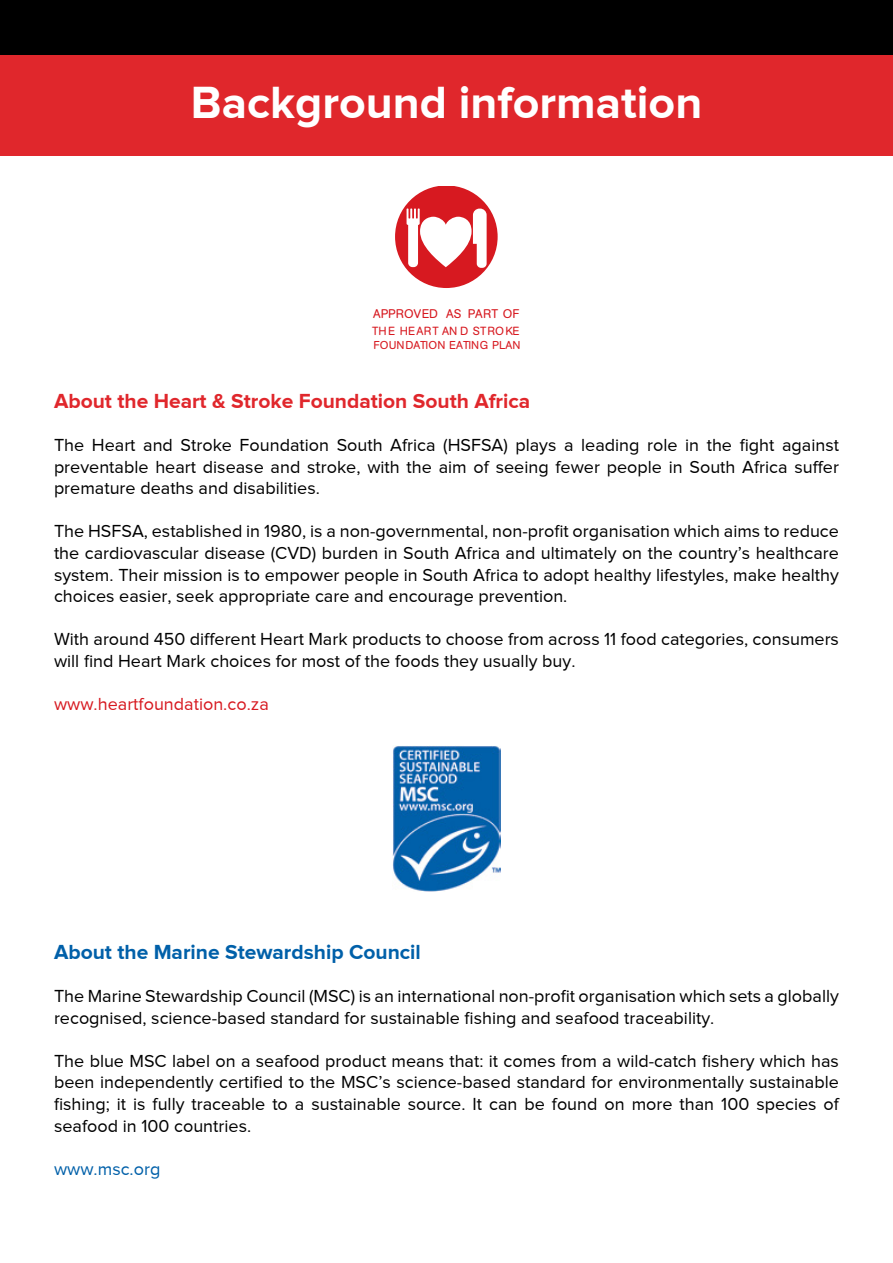
<style>
.page{position:relative;width:893px;height:1263px;background:#fff}
.page>*{position:absolute;margin:0;border:0;box-sizing:border-box;transform-origin:0 0}
.t1{font:700 46.5px "Proxima Nova";color:#fff}
.t2{font:700 21px "Proxima Nova";color:#e0272c}
.t3{font:700 21px "Proxima Nova";color:#0060a9}
.t4{font:18px/21.6px "Proxima Nova";color:#000;text-align:justify}
.t5{font:18px "Proxima Nova";color:#d71920}
.t6{font:18px "Proxima Nova";color:#0060a9}
.t7{font:12.45px "AG Book Rounded";color:#d71920}
.t8{font:11.7px "AG Book Rounded";color:#d71920}
.t9{font:11.4px "AG Book Rounded";color:#d71920}
</style>
<div class="page">
<div style="left:0;top:0;width:893px;height:155px;background:#e0272c"></div>
<div style="left:0;top:0;width:893px;height:54px;background:#000"></div>
<img style="left:392px;top:746px;width:109px;height:145px">
<svg style="left:395px;top:186px;width:103px;height:102px"></svg>
<h1 class="t1" style="left:191px;top:76px;width:513px">Background information</h1>
<p class="t7" style="left:373px;top:307px;width:148px">APPROVED AS PART OF</p>
<p class="t8" style="left:372px;top:324px;width:149px">THE HEART AN D STROKE</p>
<p class="t9" style="left:374px;top:339px;width:148px">FOUNDATION EATING PLAN</p>
<p class="t2" style="left:54px;top:389px;width:478px">About the Heart &amp; Stroke Foundation South Africa</p>
<p class="t4" style="left:54px;top:434px;width:786px">The Heart and Stroke Foundation South Africa (HSFSA) plays a leading role in the fight against preventable heart disease and stroke, with the aim of seeing fewer people in South Africa suffer premature deaths and disabilities.</p>
<p class="t4" style="left:54px;top:520px;width:786px">The HSFSA, established in 1980, is a non-governmental, non-profit organisation which aims to reduce the cardiovascular disease (CVD) burden in South Africa and ultimately on the country’s healthcare system. Their mission is to empower people in South Africa to adopt healthy lifestyles, make healthy choices easier, seek appropriate care and encourage prevention.</p>
<p class="t4" style="left:54px;top:628px;width:786px">With around 450 different Heart Mark products to choose from across 11 food categories, consumers will find Heart Mark choices for most of the foods they usually buy.</p>
<p class="t5" style="left:54px;top:694px;width:216px">www.heartfoundation.co.za</p>
<p class="t3" style="left:54px;top:940px;width:368px">About the Marine Stewardship Council</p>
<p class="t4" style="left:54px;top:985px;width:786px">The Marine Stewardship Council (MSC) is an international non-profit organisation which sets a globally recognised, science-based standard for sustainable fishing and seafood traceability.</p>
<p class="t4" style="left:54px;top:1050px;width:786px">The blue MSC label on a seafood product means that: it comes from a wild-catch fishery which has been independently certified to the MSC’s science-based standard for environmentally sustainable fishing; it is fully traceable to a sustainable source. It can be found on more than 100 species of seafood in 100 countries.</p>
<p class="t6" style="left:54px;top:1159px;width:108px">www.msc.org</p>
</div>
